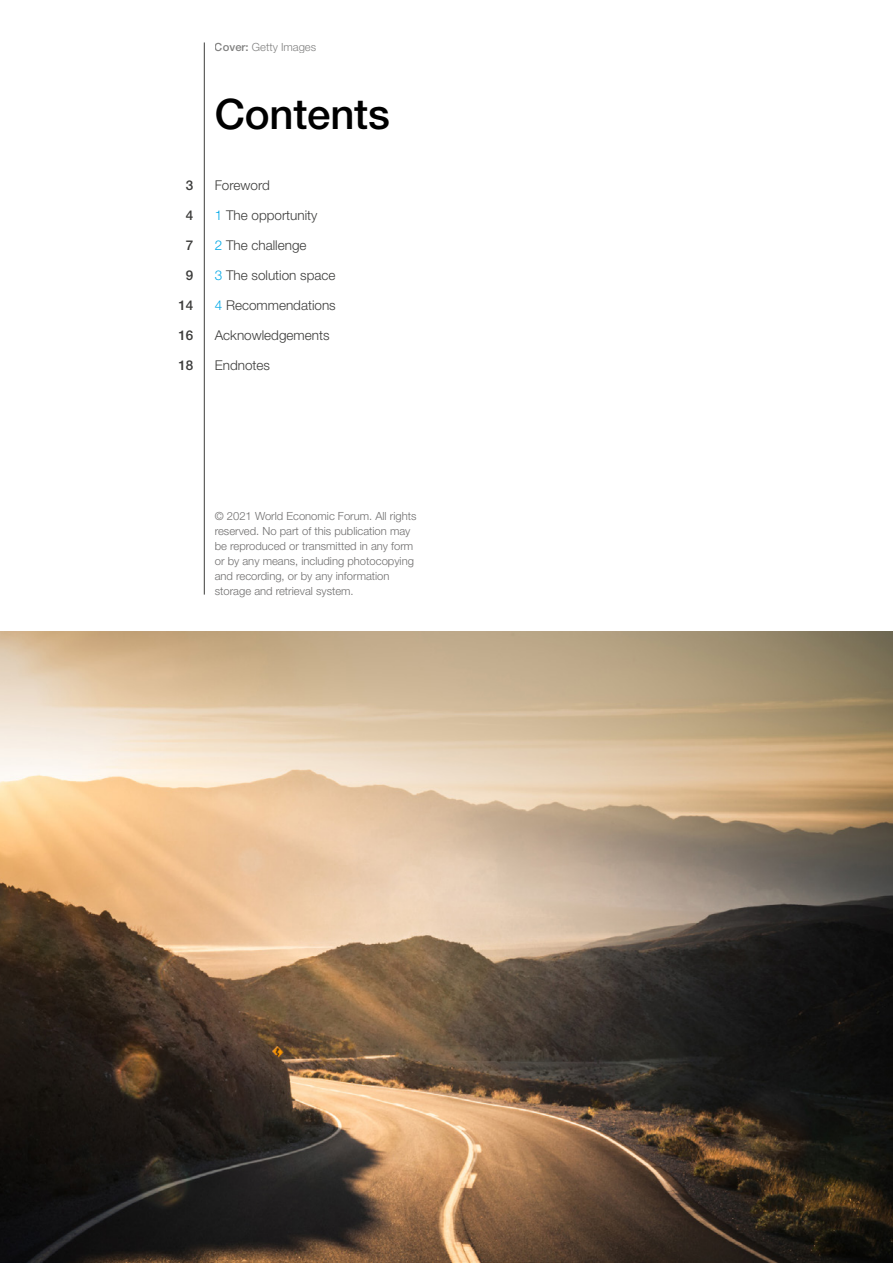
<style>
.page{position:relative;width:893px;height:1263px;background:#fff}
.page>*{position:absolute;margin:0;border:0;box-sizing:border-box;transform-origin:0 0}
.t1{font:500 42px "Helvetica Neue LT Pro";letter-spacing:-.005em;color:#000}
.t2{font:300 13.5px "Helvetica Neue LT Pro";color:#3c3c3b}
.t3{font:500 13.5px "Helvetica Neue LT Pro";color:#3c3c3b}
.t4{font:300 11.25px/15px "Helvetica Neue LT Pro";color:#706f6f}
.t5{font:300 11.25px "Helvetica Neue LT Pro";color:#575756}
.s1{font-weight:500}
.s2{color:#00a8e7}
</style>
<div class="page">
<hr style="left:204px;top:42px;width:1px;height:553px;background:#3c3c3b">
<img style="left:0;top:631px;width:893px;height:632px">
<p class="t3" style="left:186px;top:177px;width:9px">3</p>
<p class="t3" style="left:186px;top:207px;width:9px">4</p>
<p class="t3" style="left:186px;top:237px;width:9px">7</p>
<p class="t3" style="left:186px;top:267px;width:9px">9</p>
<p class="t3" style="left:179px;top:297px;width:16px">14</p>
<p class="t3" style="left:179px;top:327px;width:16px">16</p>
<p class="t3" style="left:179px;top:357px;width:16px">18</p>
<p class="t5" style="left:215px;top:40px;width:103px"><span class="s1">Cover:</span> Getty Images</p>
<h1 class="t1" style="left:215px;top:89px;width:177px">Contents</h1>
<p class="t2" style="left:215px;top:177px;width:57px">Foreword</p>
<p class="t2" style="left:215px;top:207px;width:104px"><span class="s2">1</span> The opportunity</p>
<p class="t2" style="left:215px;top:237px;width:93px"><span class="s2">2</span> The challenge</p>
<p class="t2" style="left:215px;top:267px;width:122px"><span class="s2">3</span> The solution space</p>
<p class="t2" style="left:215px;top:297px;width:123px"><span class="s2">4</span> Recommendations</p>
<p class="t2" style="left:215px;top:327px;width:116px">Acknowledgements</p>
<p class="t2" style="left:215px;top:357px;width:57px">Endnotes</p>
<p class="t4" style="left:215px;top:508px;width:203px">© 2021 World Economic Forum. All rights reserved. No part of this publication may be reproduced or transmitted in any form or by any means, including photocopying and recording, or by any information storage and retrieval system.</p>
</div>
